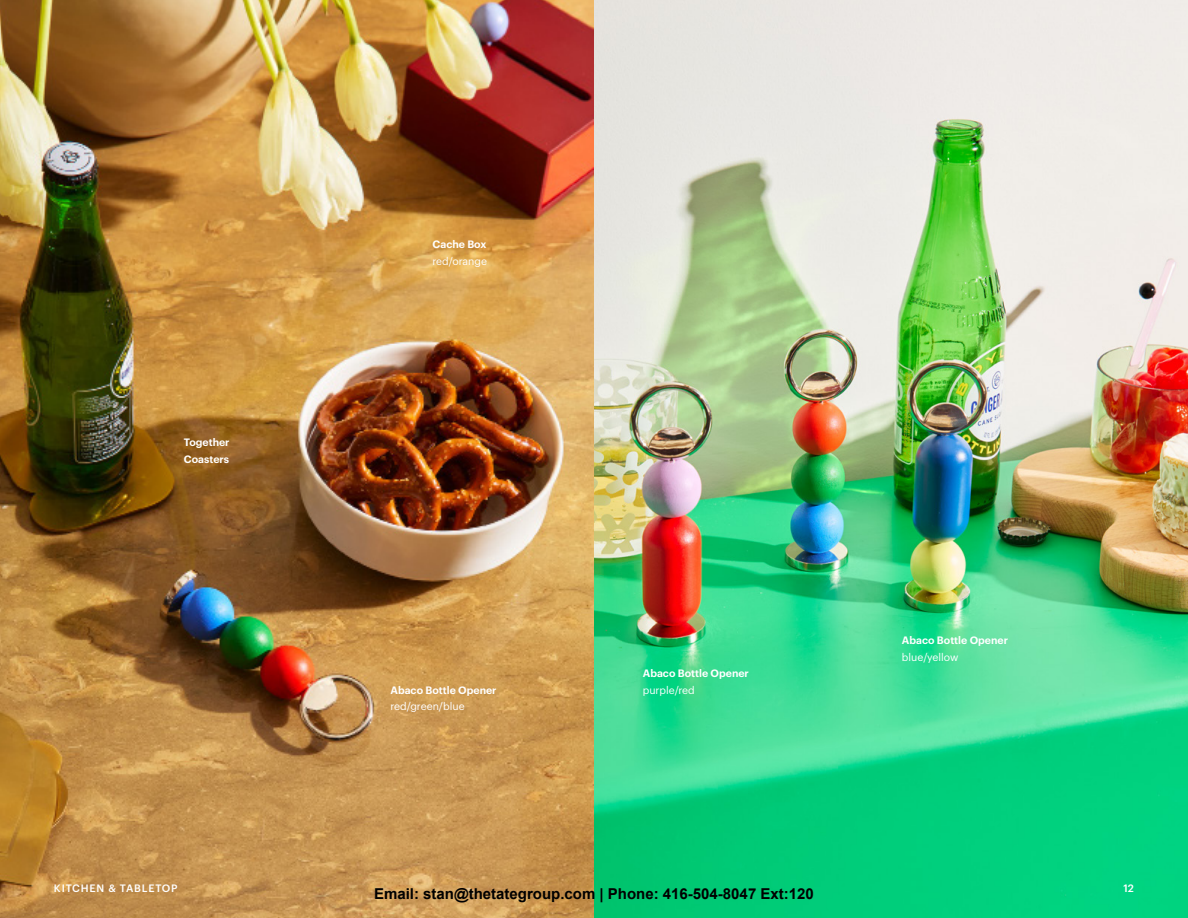
<style>
.page{position:relative;width:1188px;height:918px;background:#fff}
.page>*{position:absolute;margin:0;border:0;box-sizing:border-box;transform-origin:0 0}
.t1{font:700 15px "Arial";color:#000}
.t2{font:600 10.5px/16.5px "Graphik";color:#fff}
.t3{font:10.5px "Graphik";color:#fff}
.t4{font:500 10.5px "Graphik";letter-spacing:.075em;color:#fff}
</style>
<div class="page">
<img style="left:0;top:0;width:594px;height:918px">
<img style="left:594px;top:0;width:594px;height:918px">
<p class="t2" style="left:184px;top:433px;width:47px">Together<br>Coasters</p>
<p class="t2" style="left:433px;top:235px;width:55px">Cache Box</p>
<p class="t3" style="left:433px;top:253px;width:56px">red/orange</p>
<p class="t2" style="left:390px;top:681px;width:108px">Abaco Bottle Opener</p>
<p class="t3" style="left:390px;top:699px;width:76px">red/green/blue</p>
<p class="t2" style="left:643px;top:664px;width:108px">Abaco Bottle Opener</p>
<p class="t3" style="left:643px;top:682px;width:53px">purple/red</p>
<p class="t2" style="left:902px;top:631px;width:108px">Abaco Bottle Opener</p>
<p class="t3" style="left:902px;top:649px;width:58px">blue/yellow</p>
<p class="t4" style="left:54px;top:880px;width:125px">KITCHEN &amp; TABLETOP</p>
<p class="t4" style="left:1124px;top:880px;width:12px">12</p>
<h1 class="t1" style="left:374px;top:883px;width:441px">Email: stan@thetategroup.com | Phone: 416-504-8047 Ext:120</h1>
</div>
